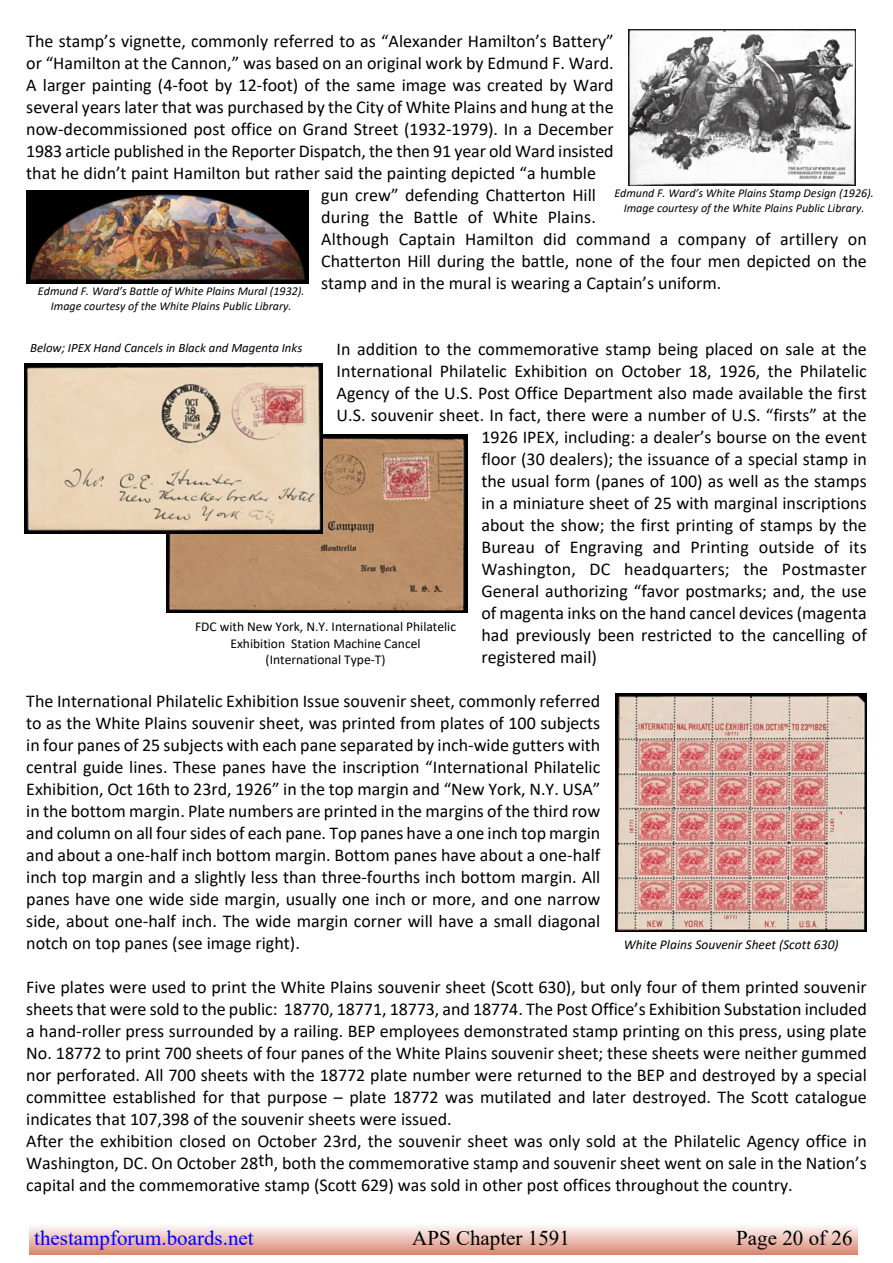
<style>
.page{position:relative;width:893px;height:1263px;background:#fff}
.page>*{position:absolute;margin:0;border:0;box-sizing:border-box;transform-origin:0 0}
.t1{font:21px "Times New Roman";color:#00f}
.t2{font:21px "Times New Roman";color:#000}
.t3{font:18px/22px "Calibri";color:#000;text-align:justify}
.t4{font:13.5px/16.5px "Calibri";color:#000;text-align:center}
.t5{font:italic 13.5px "Calibri";color:#000}
.t6{font:italic 12.75px "Calibri";color:#000}
.t7{font:italic 12px/14.7px "Calibri";color:#000;text-align:center}
</style>
<div class="page">
<svg style="left:29px;top:1226px;width:829px;height:29px;background:#eabcb1"></svg>
<img style="left:628px;top:29px;width:227px;height:156px">
<img style="left:26px;top:191px;width:283px;height:92px">
<img style="left:166px;top:434px;width:301px;height:178px">
<img style="left:24px;top:363px;width:298px;height:170px">
<img style="left:616px;top:693px;width:251px;height:238px">
<p class="t3" style="left:26px;top:32px;width:589px">The stamp’s vignette, commonly referred to as “Alexander Hamilton’s Battery”</p>
<p class="t3" style="left:26px;top:54px;width:589px">or “Hamilton at the Cannon,” was based on an original work by Edmund F. Ward.</p>
<p class="t3" style="left:26px;top:76px;width:589px">A larger painting (4-foot by 12-foot) of the same image was created by Ward</p>
<p class="t3" style="left:26px;top:98px;width:589px">several years later that was purchased by the City of White Plains and hung at the</p>
<p class="t3" style="left:26px;top:120px;width:589px">now-decommissioned post office on Grand Street (1932-1979). In a December</p>
<p class="t3" style="left:26px;top:142px;width:589px">1983 article published in the Reporter Dispatch, the then 91 year old Ward insisted</p>
<p class="t3" style="left:26px;top:164px;width:571px">that he didn’t paint Hamilton but rather said the painting depicted “a humble</p>
<p class="t3" style="left:321px;top:186px;width:276px">gun crew” defending Chatterton Hill</p>
<p class="t3" style="left:321px;top:208px;width:276px">during the Battle of White Plains.</p>
<p class="t3" style="left:321px;top:230px;width:547px">Although Captain Hamilton did command a company of artillery on</p>
<p class="t3" style="left:321px;top:252px;width:547px">Chatterton Hill during the battle, none of the four men depicted on the</p>
<p class="t3" style="left:321px;top:274px;width:402px">stamp and in the mural is wearing a Captain’s uniform.</p>
<p class="t7" style="left:614px;top:187px;width:261px">Edmund F. Ward’s White Plains Stamp Design (1926).<br>Image courtesy of the White Plains Public Library.</p>
<p class="t7" style="left:38px;top:285px;width:268px">Edmund F. Ward’s Battle of White Plains Mural (1932).<br>Image courtesy of the White Plains Public Library.</p>
<p class="t3" style="left:337px;top:340px;width:532px">In addition to the commemorative stamp being placed on sale at the</p>
<p class="t3" style="left:337px;top:362px;width:532px">International Philatelic Exhibition on October 18, 1926, the Philatelic</p>
<p class="t3" style="left:337px;top:384px;width:532px">Agency of the U.S. Post Office Department also made available the first</p>
<p class="t3" style="left:337px;top:406px;width:532px">U.S. souvenir sheet. In fact, there were a number of U.S. “firsts” at the</p>
<p class="t3" style="left:481px;top:428px;width:387px">1926 IPEX, including: a dealer’s bourse on the event</p>
<p class="t3" style="left:481px;top:449px;width:387px">floor (30 dealers); the issuance of a special stamp in</p>
<p class="t3" style="left:481px;top:471px;width:387px">the usual form (panes of 100) as well as the stamps</p>
<p class="t3" style="left:481px;top:493px;width:387px">in a miniature sheet of 25 with marginal inscriptions</p>
<p class="t3" style="left:481px;top:515px;width:387px">about the show; the first printing of stamps by the</p>
<p class="t3" style="left:481px;top:537px;width:387px">Bureau of Engraving and Printing outside of its</p>
<p class="t3" style="left:481px;top:559px;width:387px">Washington, DC headquarters; the Postmaster</p>
<p class="t3" style="left:481px;top:581px;width:387px">General authorizing “favor postmarks; and, the use</p>
<p class="t3" style="left:481px;top:603px;width:387px">of magenta inks on the hand cancel devices (magenta</p>
<p class="t3" style="left:481px;top:625px;width:387px">had previously been restricted to the cancelling of</p>
<p class="t3" style="left:481px;top:647px;width:117px">registered mail)</p>
<p class="t3" style="left:26px;top:691px;width:576px">The International Philatelic Exhibition Issue souvenir sheet, commonly referred to as the White Plains souvenir sheet, was printed from plates of 100 subjects in four panes of 25 subjects with each pane separated by inch-wide gutters with central guide lines. These panes have the inscription “International Philatelic Exhibition, Oct 16th to 23rd, 1926” in the top margin and “New York, N.Y. USA” in the bottom margin. Plate numbers are printed in the margins of the third row and column on all four sides of each pane. Top panes have a one inch top margin and about a one-half inch bottom margin. Bottom panes have about a one-half inch top margin and a slightly less than three-fourths inch bottom margin. All panes have one wide side margin, usually one inch or more, and one narrow side, about one-half inch. The wide margin corner will have a small diagonal notch on top panes (see image right).</p>
<p class="t3" style="left:26px;top:977px;width:842px;text-align:left">Five plates were used to print the White Plains souvenir sheet (Scott 630), but only four of them printed souvenir sheets that were sold to the public: 18770, 18771, 18773, and 18774. The Post Office’s Exhibition Substation included a hand-roller press surrounded by a railing. BEP employees demonstrated stamp printing on this press, using plate No. 18772 to print 700 sheets of four panes of the White Plains souvenir sheet; these sheets were neither gummed nor perforated. All 700 sheets with the 18772 plate number were returned to the BEP and destroyed by a special committee established for that purpose – plate 18772 was mutilated and later destroyed. The Scott catalogue indicates that 107,398 of the souvenir sheets were issued.<br>After the exhibition closed on October 23rd, the souvenir sheet was only sold at the Philatelic Agency office in Washington, DC. On October 28th, both the commemorative stamp and souvenir sheet went on sale in the Nation’s capital and the commemorative stamp (Scott 629) was sold in other post offices throughout the country.</p>
<p class="t6" style="left:30px;top:342px;width:274px">Below; IPEX Hand Cancels in Black and Magenta Inks</p>
<p class="t4" style="left:195px;top:620px;width:262px">FDC with New York, N.Y. International Philatelic<br>Exhibition Station Machine Cancel (International Type-T)</p>
<p class="t5" style="left:624px;top:939px;width:216px">White Plains Souvenir Sheet (Scott 630)</p>
<p class="t1" style="left:34px;top:1231px;width:221px">thestampforum.boards.net</p>
<p class="t2" style="left:412px;top:1231px;width:159px">APS Chapter 1591</p>
<p class="t2" style="left:736px;top:1231px;width:118px">Page 20 of 26</p>
</div>
